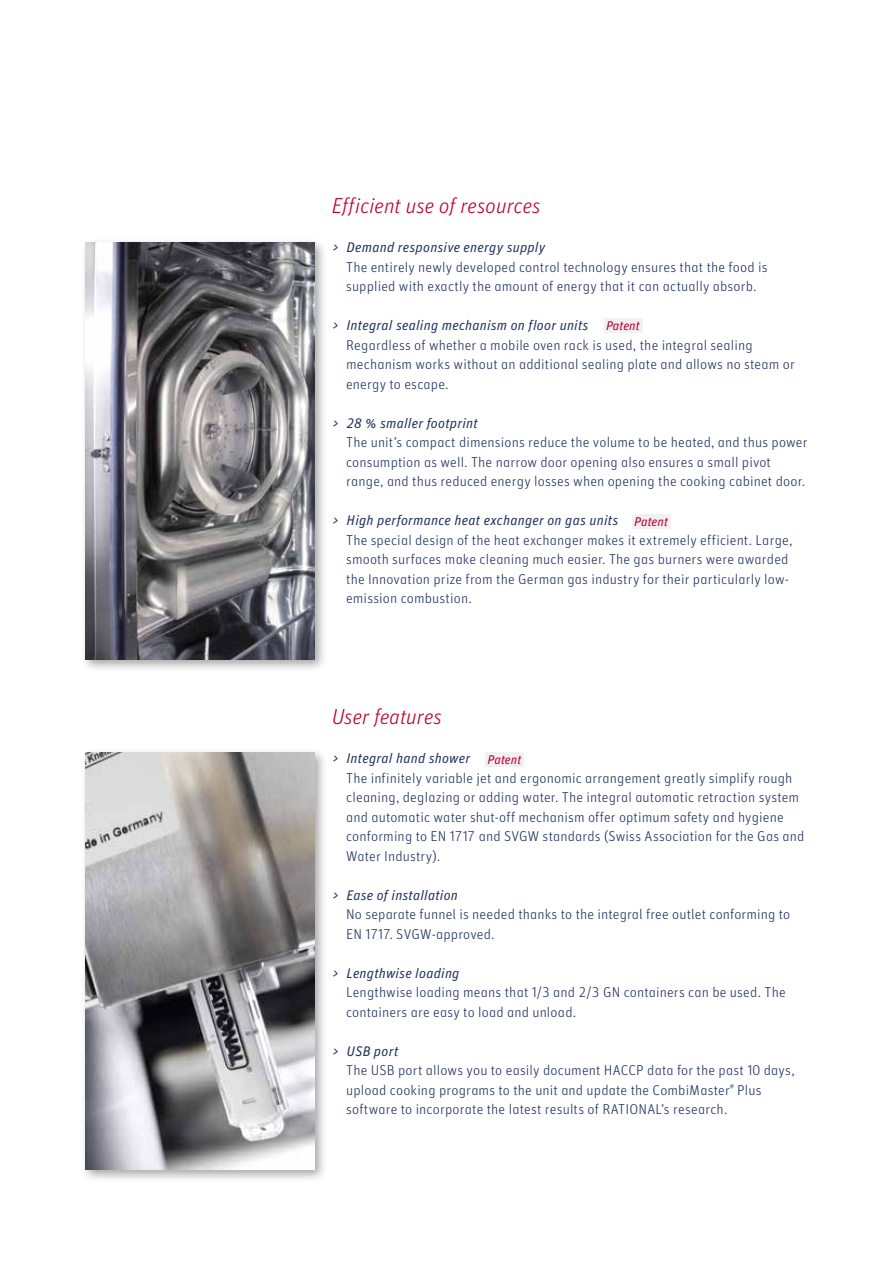
<style>
.page{position:relative;width:893px;height:1263px;background:#fff}
.page>*{position:absolute;margin:0;border:0;box-sizing:border-box;transform-origin:0 0}
.t1{font:italic 300 21.75px "Unit Pro";color:#be0027}
.t2{font:300 14.25px/19.5px "Unit Pro";letter-spacing:.01em;color:#23345e}
.t3{font:italic 13.95px "Unit Pro";letter-spacing:.015em;color:#23345e}
.t4{font:italic 12.75px "Unit Pro";letter-spacing:.005em;color:#be0027}
</style>
<div class="page">
<div style="left:80px;top:748px;width:248px;height:435px;background:#000;opacity:.35"></div>
<img style="left:85px;top:753px;width:230px;height:416px">
<div style="left:80px;top:238px;width:248px;height:434px;background:#000;opacity:.35"></div>
<img style="left:85px;top:242px;width:230px;height:417px">
<div style="left:604px;top:319px;width:38px;height:14px;background:#f0f0f5"></div>
<div style="left:632px;top:514px;width:38px;height:15px;background:#f0f0f5"></div>
<div style="left:485px;top:753px;width:39px;height:14px;background:#f0f0f5"></div>
<h1 class="t1" style="left:332px;top:193px;width:211px">Efficient use of resources</h1>
<p class="t3" style="left:332px;top:239px;width:215px">&gt; Demand responsive energy supply</p>
<p class="t2" style="left:346px;top:257px;width:423px">The entirely newly developed control technology ensures that the food is supplied with exactly the amount of energy that it can actually absorb.</p>
<p class="t3" style="left:332px;top:317px;width:258px">&gt; Integral sealing mechanism on floor units</p>
<p class="t2" style="left:346px;top:335px;width:450px">Regardless of whether a mobile oven rack is used, the integral sealing mechanism works without an additional sealing plate and allows no steam or energy to escape.</p>
<p class="t3" style="left:332px;top:414px;width:148px">&gt; 28 % smaller footprint</p>
<p class="t2" style="left:346px;top:433px;width:463px">The unit’s compact dimensions reduce the volume to be heated, and thus power consumption as well. The narrow door opening also ensures a small pivot range, and thus reduced energy losses when opening the cooking cabinet door.</p>
<p class="t3" style="left:332px;top:512px;width:288px">&gt; High performance heat exchanger on gas units</p>
<p class="t2" style="left:346px;top:530px;width:448px">The special design of the heat exchanger makes it extremely efficient. Large, smooth surfaces make cleaning much easier. The gas burners were awarded the Innovation prize from the German gas industry for their particularly low&shy;emission combustion.</p>
<p class="t4" style="left:606px;top:318px;width:35px">Patent</p>
<p class="t4" style="left:634px;top:513px;width:35px">Patent</p>
<h1 class="t1" style="left:332px;top:704px;width:112px">User features</h1>
<p class="t3" style="left:332px;top:750px;width:140px">&gt; Integral hand shower</p>
<p class="t2" style="left:346px;top:768px;width:460px">The infinitely variable jet and ergonomic arrangement greatly simplify rough cleaning, deglazing or adding water. The integral automatic retraction system and automatic water shut-off mechanism offer optimum safety and hygiene conforming to EN 1717 and SVGW standards (Swiss Association for the Gas and Water Industry).</p>
<p class="t3" style="left:332px;top:886px;width:128px">&gt; Ease of installation</p>
<p class="t2" style="left:346px;top:905px;width:446px">No separate funnel is needed thanks to the integral free outlet conforming to<br>EN 1717. SVGW-approved.</p>
<p class="t3" style="left:332px;top:964px;width:129px">&gt; Lengthwise loading</p>
<p class="t2" style="left:346px;top:983px;width:441px">Lengthwise loading means that 1/3 and 2/3 GN containers can be used. The containers are easy to load and unload.</p>
<p class="t3" style="left:332px;top:1042px;width:68px">&gt; USB port</p>
<p class="t2" style="left:346px;top:1061px;width:450px">The USB port allows you to easily document HACCP data for the past 10 days, upload cooking programs to the unit and update the CombiMaster<sup>®</sup> Plus software to incorporate the latest results of RATIONAL’s research.</p>
<p class="t4" style="left:488px;top:752px;width:35px">Patent</p>
</div>
